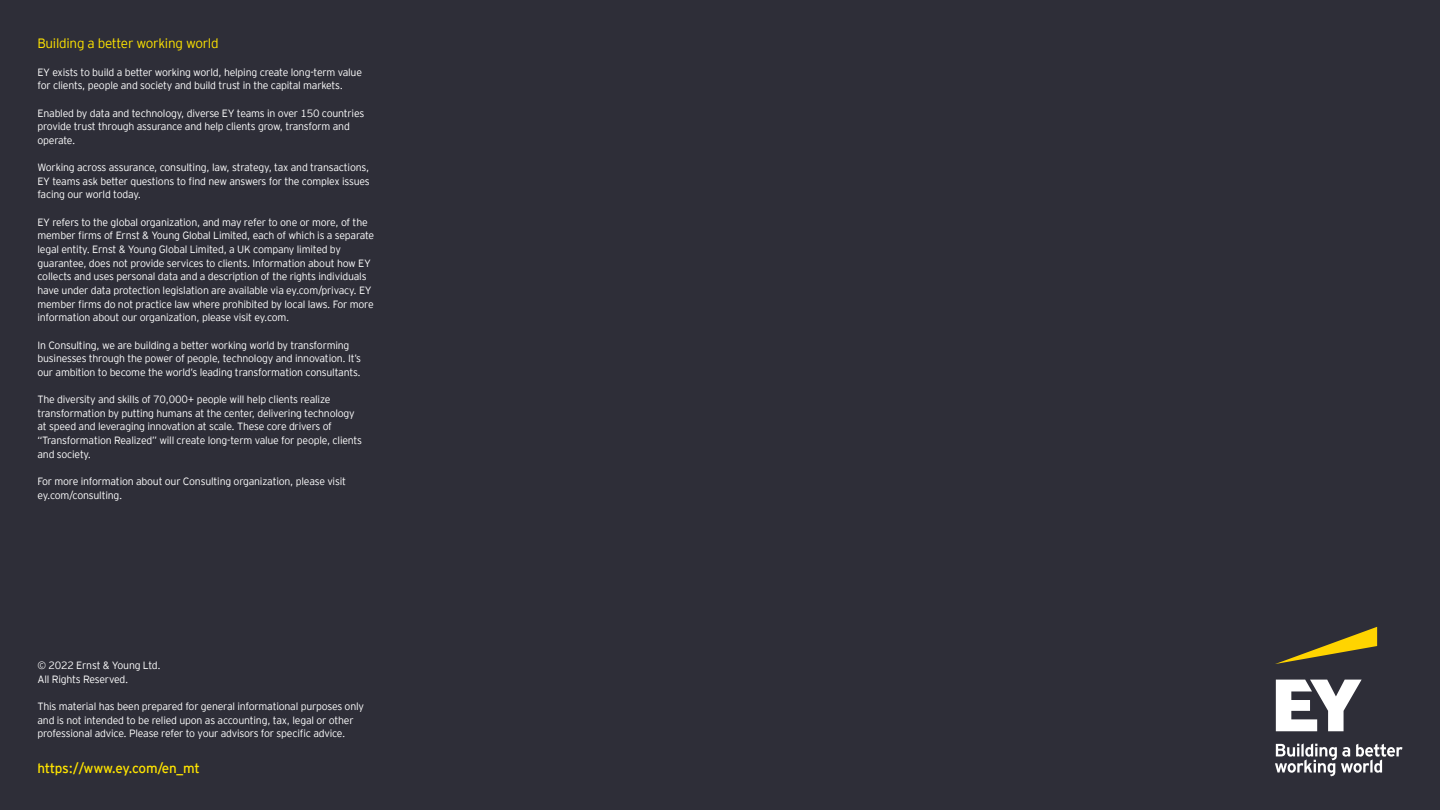
<style>
.page{position:relative;width:1440px;height:810px;background:#2e2e38}
.page>*{position:absolute;margin:0;border:0;box-sizing:border-box;transform-origin:0 0}
.t1{font:300 13.5px "EY Interstate";letter-spacing:-.02em;color:#ffe400}
.t2{font:13.5px "EY Interstate";letter-spacing:-.025em;color:#ffe400}
.t3{font:300 10.5px/13.6px "EY Interstate";letter-spacing:-.02em;color:#fff}
</style>
<div class="page">
<svg style="left:1275px;top:627px;width:102px;height:37px"></svg>
<svg style="left:1275px;top:680px;width:127px;height:96px"></svg>
<p class="t1" style="left:38px;top:34px;width:183px">Building a better working world</p>
<p class="t3" style="left:38px;top:64px;width:326px">EY exists to build a better working world, helping create long-term value for clients, people and society and build trust in the capital markets.</p>
<p class="t3" style="left:38px;top:105px;width:328px">Enabled by data and technology, diverse EY teams in over 150 countries provide trust through assurance and help clients grow, transform and operate.</p>
<p class="t3" style="left:38px;top:160px;width:334px;text-align:justify">Working across assurance, consulting, law, strategy, tax and transactions, EY teams ask better questions to find new answers for the complex issues facing our world today.</p>
<p class="t3" style="left:38px;top:215px;width:338px">EY refers to the global organization, and may refer to one or more, of the member firms of Ernst &amp; Young Global Limited, each of which is a separate legal entity. Ernst &amp; Young Global Limited, a UK company limited by guarantee, does not provide services to clients. Information about how EY collects and uses personal data and a description of the rights individuals have under data protection legislation are available via ey.com/privacy. EY member firms do not practice law where prohibited by local laws. For more information about our organization, please visit ey.com.</p>
<p class="t3" style="left:38px;top:337px;width:325px">In Consulting, we are building a better working world by transforming businesses through the power of people, technology and innovation. It’s our ambition to become the world’s leading transformation consultants.</p>
<p class="t3" style="left:38px;top:392px;width:326px">The diversity and skills of 70,000+ people will help clients realize transformation by putting humans at the center, delivering technology at speed and leveraging innovation at scale. These core drivers of “Transformation Realized” will create long-term value for people, clients and society.</p>
<p class="t3" style="left:38px;top:474px;width:310px">For more information about our Consulting organization, please visit ey.com/consulting.</p>
<p class="t3" style="left:38px;top:658px;width:125px">© 2022 Ernst &amp; Young Ltd.<br>All Rights Reserved.</p>
<p class="t3" style="left:38px;top:699px;width:328px">This material has been prepared for general informational purposes only and is not intended to be relied upon as accounting, tax, legal or other professional advice. Please refer to your advisors for specific advice.</p>
<p class="t2" style="left:38px;top:758px;width:164px">https://www.ey.com/en_mt</p>
</div>
